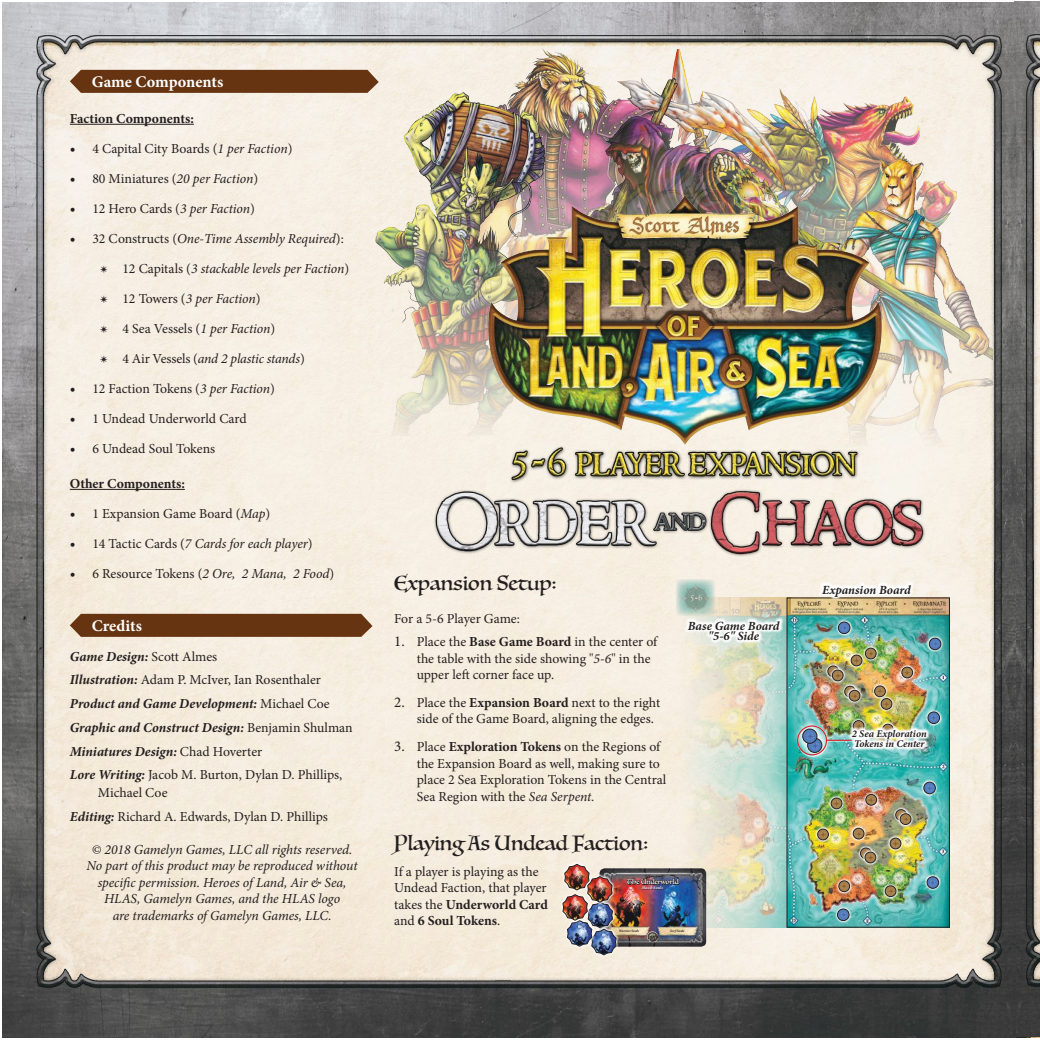
<style>
.page{position:relative;width:1040px;height:1040px;background:#fff}
.page>*{position:absolute;margin:0;border:0;box-sizing:border-box;transform-origin:0 0}
.t1{font:20px "Luminari";color:#241f1f}
.t2{font:700 16.25px "Minion Pro";color:#fff}
.t3{font:13.75px/16.5px "Minion Pro";color:#241f1f}
.t4{font:italic 13.75px/30px "Minion Pro";letter-spacing:-.01em;color:#241f1f}
.t5{font:italic 700 13.75px/23.8px "Minion Pro";letter-spacing:-.005em;color:#241f1f}
.t6{font:700 13.75px "Minion Pro";letter-spacing:-.005em;color:#241f1f}
.t7{font:italic 700 12.5px/10.2px "Minion Pro";color:#241f1f;text-align:center}
.t8{font:italic 700 10.25px/10.2px "Minion Pro";color:#241f1f}
.t9{font:6.75px "Luminari";color:#fff}
.t10{font:italic 700 4.25px "Minion Pro";color:#fff}
.t11{font:italic 700 condensed 3.75px "Minion Pro";letter-spacing:.01em;color:#241f1f}
.s1{font-size:15px}
.s2{font-style:italic}
.s3{font-style:normal;font-size:15px}
.s4{font-style:normal}
.s5{font-weight:400;font-style:normal}
.s6{font-weight:700;font-style:italic}
.s7{font-weight:700}
</style>
<div class="page">
<img style="left:2px;top:1px;width:1038px;height:1036px">
<hr style="left:70px;top:124px;width:124px;height:1px;background:#241f1f">
<hr style="left:70px;top:489px;width:115px;height:1px;background:#241f1f">
<svg style="left:70px;top:70px;width:309px;height:23px;background:#6a3a18"></svg>
<svg style="left:70px;top:614px;width:302px;height:23px;background:#6b3b19"></svg>
<img style="left:679px;top:598px;width:268px;height:329px">
<img style="left:675px;top:579px;width:40px;height:37px">
<svg style="left:792px;top:718px;width:40px;height:45px"></svg>
<div style="left:797px;top:726px;width:55px;height:30px;background:#fff;opacity:.75"></div>
<div style="left:797px;top:725px;width:30px;height:30px;border:1px solid #d42429;border-radius:50%"></div>
<hr style="left:827px;top:739px;width:24px;height:2px;background:#d42429">
<svg style="left:824px;top:663px;width:4px;height:17px"></svg>
<div style="left:827px;top:666px;width:11px;height:11px;border:1px solid #241f1f;border-radius:50%"></div>
<svg style="left:892px;top:806px;width:17px;height:17px"></svg>
<svg style="left:857px;top:844px;width:17px;height:18px"></svg>
<svg style="left:862px;top:791px;width:17px;height:17px"></svg>
<svg style="left:866px;top:794px;width:10px;height:11px"></svg>
<div style="left:865px;top:794px;width:11px;height:11px;border:1px solid #241f1f;border-radius:50%"></div>
<svg style="left:828px;top:795px;width:17px;height:17px"></svg>
<svg style="left:831px;top:798px;width:11px;height:11px"></svg>
<div style="left:831px;top:798px;width:11px;height:11px;border:1px solid #241f1f;border-radius:50%"></div>
<svg style="left:814px;top:826px;width:17px;height:17px"></svg>
<svg style="left:817px;top:829px;width:11px;height:11px"></svg>
<div style="left:817px;top:829px;width:11px;height:11px;border:1px solid #241f1f;border-radius:50%"></div>
<svg style="left:835px;top:877px;width:17px;height:17px"></svg>
<svg style="left:838px;top:881px;width:11px;height:10px"></svg>
<div style="left:838px;top:880px;width:11px;height:11px;border:1px solid #241f1f;border-radius:50%"></div>
<svg style="left:882px;top:882px;width:17px;height:17px"></svg>
<svg style="left:885px;top:885px;width:11px;height:11px"></svg>
<div style="left:885px;top:885px;width:11px;height:11px;border:1px solid #241f1f;border-radius:50%"></div>
<svg style="left:887px;top:835px;width:17px;height:17px"></svg>
<svg style="left:890px;top:838px;width:11px;height:11px"></svg>
<div style="left:890px;top:838px;width:11px;height:11px;border:1px solid #241f1f;border-radius:50%"></div>
<svg style="left:850px;top:825px;width:17px;height:17px"></svg>
<svg style="left:853px;top:828px;width:11px;height:11px"></svg>
<div style="left:853px;top:828px;width:11px;height:11px;border:1px solid #241f1f;border-radius:50%"></div>
<svg style="left:897px;top:810px;width:17px;height:17px"></svg>
<svg style="left:895px;top:809px;width:16px;height:15px"></svg>
<div style="left:900px;top:813px;width:11px;height:11px;border:1px solid #241f1f;border-radius:50%"></div>
<svg style="left:862px;top:849px;width:17px;height:17px"></svg>
<svg style="left:860px;top:848px;width:15px;height:15px"></svg>
<div style="left:865px;top:852px;width:11px;height:11px;border:1px solid #241f1f;border-radius:50%"></div>
<svg style="left:848px;top:748px;width:82px;height:3px"></svg>
<svg style="left:818px;top:580px;width:97px;height:20px"></svg>
<svg style="left:820px;top:583px;width:92px;height:15px"></svg>
<svg style="left:684px;top:617px;width:100px;height:27px"></svg>
<svg style="left:686px;top:620px;width:95px;height:21px"></svg>
<svg style="left:920px;top:779px;width:18px;height:18px"></svg>
<svg style="left:923px;top:782px;width:12px;height:11px"></svg>
<div style="left:923px;top:782px;width:12px;height:12px;border:1px solid #241f1f;border-radius:50%"></div>
<svg style="left:923px;top:873px;width:18px;height:18px"></svg>
<svg style="left:927px;top:876px;width:11px;height:12px"></svg>
<div style="left:927px;top:876px;width:11px;height:12px;border:1px solid #241f1f;border-radius:50%"></div>
<svg style="left:834px;top:905px;width:18px;height:18px"></svg>
<svg style="left:837px;top:909px;width:12px;height:11px"></svg>
<div style="left:837px;top:909px;width:12px;height:11px;border:1px solid #241f1f;border-radius:50%"></div>
<svg style="left:941px;top:708px;width:1px;height:18px"></svg>
<svg style="left:941px;top:635px;width:3px;height:18px"></svg>
<svg style="left:835px;top:619px;width:18px;height:3px"></svg>
<img style="left:828px;top:622px;width:113px;height:126px">
<div style="left:838px;top:622px;width:12px;height:11px;border:1px solid #241f1f;border-radius:50%"></div>
<svg style="left:588px;top:955px;width:31px;height:3px"></svg>
<svg style="left:561px;top:861px;width:31px;height:30px"></svg>
<div style="left:559px;top:891px;width:31px;height:32px;background:linear-gradient(to bottom,#f8efe0,#f6eddf)"></div>
<img style="left:562px;top:864px;width:144px;height:91px">
<img style="left:426px;top:475px;width:518px;height:92px">
<img style="left:509px;top:451px;width:351px;height:32px">
<img style="left:475px;top:39px;width:64px;height:45px">
<img style="left:807px;top:49px;width:149px;height:62px">
<img style="left:373px;top:84px;width:166px;height:351px">
<img style="left:807px;top:111px;width:185px;height:336px">
<img style="left:539px;top:26px;width:268px;height:162px">
<img style="left:479px;top:188px;width:412px;height:263px">
<p class="t2" style="left:92px;top:71px;width:133px">Game Components</p>
<p class="t6" style="left:70px;top:109px;width:125px">Faction Components:</p>
<p class="t3" style="left:70px;top:140px;width:224px"><span class="s1">•</span> 4 Capital City Boards (<span class="s2">1 per Faction</span>)</p>
<p class="t3" style="left:70px;top:170px;width:190px"><span class="s1">•</span> 80 Miniatures (<span class="s2">20 per Faction</span>)</p>
<p class="t3" style="left:70px;top:200px;width:187px"><span class="s1">•</span> 12 Hero Cards (<span class="s2">3 per Faction</span>)</p>
<p class="t4" style="left:100px;top:223px;width:251px;text-indent:-30px"><span class="s3">•</span> <span class="s4">32 Constructs (</span>One-Time Assembly Required<span class="s4">): ✴ 12 Capitals (</span>3 stackable levels per Faction<span class="s4">) ✴ 12 Towers (</span>3 per Faction<span class="s4">)<br>✴ 4 Sea Vessels (</span>1 per Faction<span class="s4">)<br>✴ 4 Air Vessels (</span>and 2 plastic stands<span class="s4">)</span></p>
<p class="t3" style="left:70px;top:380px;width:207px"><span class="s1">•</span> 12 Faction Tokens (<span class="s2">3 per Faction</span>)</p>
<p class="t3" style="left:70px;top:410px;width:178px"><span class="s1">•</span> 1 Undead Underworld Card</p>
<p class="t3" style="left:70px;top:440px;width:147px"><span class="s1">•</span> 6 Undead Soul Tokens</p>
<p class="t6" style="left:70px;top:474px;width:117px">Other Components:</p>
<p class="t3" style="left:70px;top:505px;width:202px"><span class="s1">•</span> 1 Expansion Game Board (<span class="s2">Map</span>)</p>
<p class="t4" style="left:70px;top:528px;width:244px"><span class="s3">•</span> <span class="s4">14 Tactic Cards (</span>7 Cards for each player<span class="s4">)</span></p>
<p class="t3" style="left:70px;top:565px;width:266px"><span class="s1">•</span> 6 Resource Tokens (<span class="s2">2 Ore, 2 Mana, 2 Food</span>)</p>
<p class="t2" style="left:92px;top:614px;width:52px">Credits</p>
<p class="t5" style="left:70px;top:644px;width:284px">Game Design: <span class="s5">Scott Almes<br></span>Illustration: <span class="s5">Adam P. McIver, Ian Rosenthaler </span>Product and Game Development: <span class="s5">Michael Coe </span>Graphic and Construct Design: <span class="s5">Benjamin Shulman </span>Miniatures Design: <span class="s5">Chad Hoverter<br></span>Lore Writing: <span class="s5">Jacob M. Burton, Dylan D. Phillips,</span></p>
<p class="t3" style="left:70px;top:780px;width:260px;line-height:23.8px;text-indent:28px">Michael Coe<br><span class="s6">Editing:</span> Richard A. Edwards, Dylan D. Phillips</p>
<p class="t4" style="left:87px;top:841px;width:272px;line-height:16.5px;text-align:center">© 2018 Gamelyn Games, LLC all rights reserved.<br>No part of this product may be reproduced without specific permission. Heroes of Land, Air &amp; Sea, HLAS, Gamelyn Games, and the HLAS logo<br>are trademarks of Gamelyn Games, LLC.</p>
<h1 class="t1" style="left:394px;top:565px;width:164px">Expansion Setup:</h1>
<p class="t3" style="left:394px;top:610px;width:127px">For a 5-6 Player Game:</p>
<p class="t3" style="left:417px;top:634px;width:242px;text-indent:-22px"><span class="s1">1.</span> Place the <span class="s7">Base Game Board</span> in the center of the table with the side showing "<span class="s2">5-6</span>" in the upper left corner face up.</p>
<p class="t3" style="left:417px;top:694px;width:245px;text-indent:-22px"><span class="s1">2.</span> Place the <span class="s7">Expansion Board</span> next to the right side of the Game Board, aligning the edges.</p>
<p class="t3" style="left:417px;top:738px;width:251px;text-indent:-22px"><span class="s1">3.</span> Place <span class="s7">Exploration Tokens</span> on the Regions of the Expansion Board as well, making sure to place 2 Sea Exploration Tokens in the Central Sea Region with the <span class="s2">Sea Serpent.</span></p>
<h1 class="t1" style="left:394px;top:825px;width:255px">Playing As Undead Faction:</h1>
<p class="t3" style="left:394px;top:863px;width:155px">If a player is playing as the<br>Undead Faction, that player takes the <span class="s7">Underworld Card </span>and <span class="s7">6 Soul Tokens</span>.</p>
<p class="t9" style="left:627px;top:876px;width:53px">The Underworld</p>
<p class="t10" style="left:642px;top:884px;width:22px">Max 6 Souls</p>
<p class="t7" style="left:688px;top:620px;width:93px">Base Game Board "5-6" Side</p>
<p class="t11" style="left:619px;top:928px;width:22px">Warrior Souls</p>
<p class="t11" style="left:670px;top:928px;width:16px">Serf Souls</p>
<p class="t7" style="left:822px;top:584px;width:90px">Expansion Board</p>
<p class="t8" style="left:852px;top:728px;width:76px">2 Sea Exploration<br>Tokens in Center</p>
</div>
